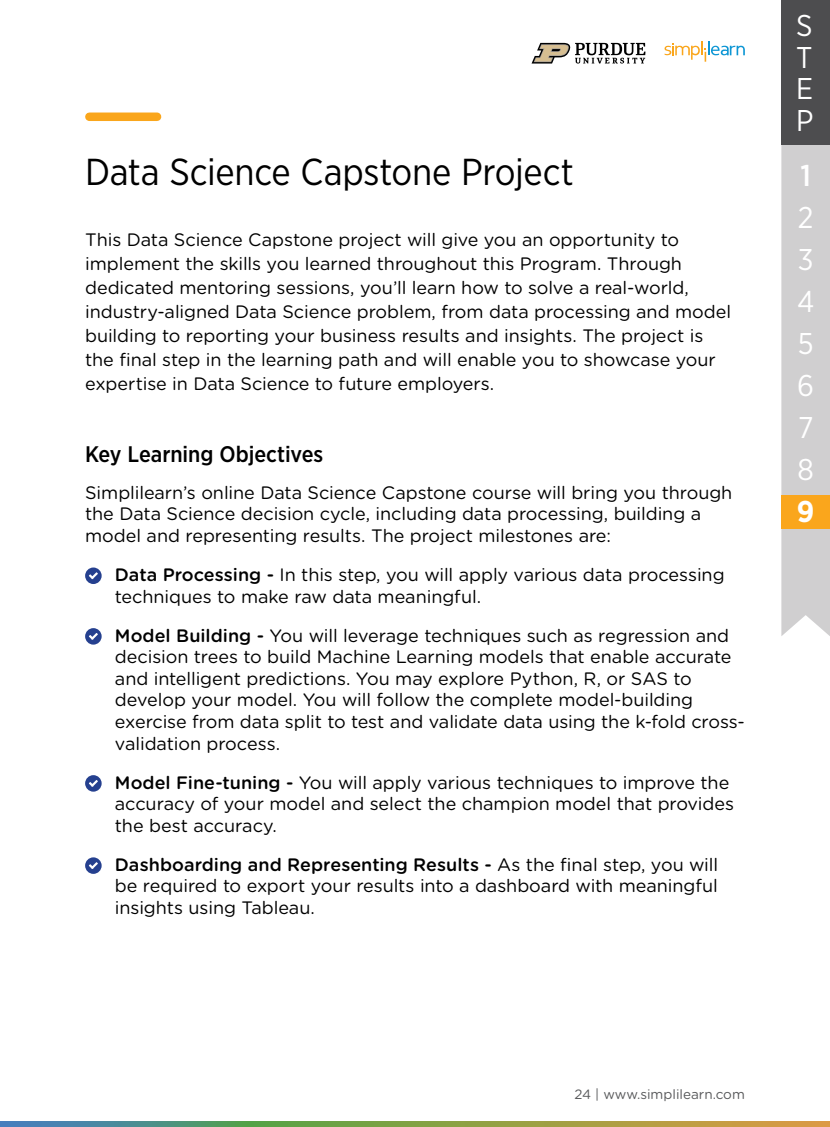
<style>
.page{position:relative;width:830px;height:1127px;background:#fff}
.page>*{position:absolute;margin:0;border:0;box-sizing:border-box;transform-origin:0 0}
.t1{font:37.5px "Gotham Narrow";letter-spacing:-.01em;color:#000}
.t2{font:30px/42px "Gotham Narrow";color:#fff;text-align:justify}
.t3{font:500 30px "Gotham Narrow";color:#fff}
.t4{font:700 30px "Gotham Narrow";color:#fff}
.t5{font:500 22.5px "Gotham Narrow";letter-spacing:-.005em;color:#000}
.t6{font:18px/21.6px "Gotham Rounded";letter-spacing:-.005em;color:#000}
.t7{font:13.5px "Gotham Rounded";color:#58595b}
.s1{font-weight:500}
</style>
<div class="page">
<svg style="left:0;top:1121px;width:829px;height:6px;background:#839a5a"></svg>
<div style="left:781px;top:144px;width:48px;height:492px;background:#d0cfd0"></div>
<div style="left:781px;top:495px;width:48px;height:33px;background:#faa61c"></div>
<div style="left:781px;top:0;width:48px;height:144px;background:#4d4d4f"></div>
<svg style="left:664px;top:41px;width:80px;height:21px"></svg>
<svg style="left:531px;top:43px;width:114px;height:21px"></svg>
<div style="left:85px;top:567px;width:17px;height:17px;background:#25408f;border-radius:50%"></div>
<svg style="left:89px;top:572px;width:9px;height:7px"></svg>
<div style="left:85px;top:628px;width:17px;height:17px;background:#25408f;border-radius:50%"></div>
<svg style="left:89px;top:633px;width:9px;height:7px"></svg>
<div style="left:85px;top:775px;width:17px;height:17px;background:#25408f;border-radius:50%"></div>
<svg style="left:89px;top:780px;width:9px;height:7px"></svg>
<div style="left:85px;top:857px;width:17px;height:17px;background:#25408f;border-radius:50%"></div>
<svg style="left:89px;top:862px;width:9px;height:7px"></svg>
<div style="left:89px;top:113px;width:68px;height:8px;background:#faa61c"></div>
<h1 class="t1" style="left:85px;top:148px;width:490px">Data Science Capstone Project</h1>
<p class="t6" style="left:85px;top:227px;width:647px;line-height:24px">This Data Science Capstone project will give you an opportunity to implement the skills you learned throughout this Program. Through dedicated mentoring sessions, you’ll learn how to solve a real-world, industry-aligned Data Science problem, from data processing and model building to reporting your business results and insights. The project is the final step in the learning path and will enable you to showcase your expertise in Data Science to future employers.</p>
<p class="t5" style="left:85px;top:440px;width:239px">Key Learning Objectives</p>
<p class="t6" style="left:85px;top:481px;width:648px">Simplilearn’s online Data Science Capstone course will bring you through the Data Science decision cycle, including data processing, building a model and representing results. The project milestones are:</p>
<p class="t6" style="left:115px;top:563px;width:611px"><span class="s1">Data Processing -</span> In this step, you will apply various data processing techniques to make raw data meaningful.</p>
<p class="t6" style="left:115px;top:624px;width:631px"><span class="s1">Model Building -</span> You will leverage techniques such as regression and decision trees to build Machine Learning models that enable accurate and intelligent predictions. You may explore Python, R, or SAS to develop your model. You will follow the complete model-building exercise from data split to test and validate data using the k-fold cross&shy;validation process.</p>
<p class="t6" style="left:115px;top:771px;width:620px"><span class="s1">Model Fine-tuning -</span> You will apply various techniques to improve the accuracy of your model and select the champion model that provides the best accuracy.</p>
<p class="t6" style="left:115px;top:853px;width:604px;text-align:justify"><span class="s1">Dashboarding and Representing Results -</span> As the final step, you will be required to export your results into a dashboard with meaningful insights using Tableau.</p>
<h2 class="t2" style="left:795px;top:9px;width:19px;line-height:31.5px">S T E P</h2>
<h2 class="t3" style="left:800px;top:156px;width:12px">1</h2>
<h2 class="t2" style="left:796px;top:196px;width:19px">2<br>3<br>4<br>5<br>6<br>7<br>8</h2>
<h2 class="t4" style="left:796px;top:492px;width:19px">9</h2>
<p class="t7" style="left:574px;top:1085px;width:172px">24 | www.simplilearn.com</p>
</div>
